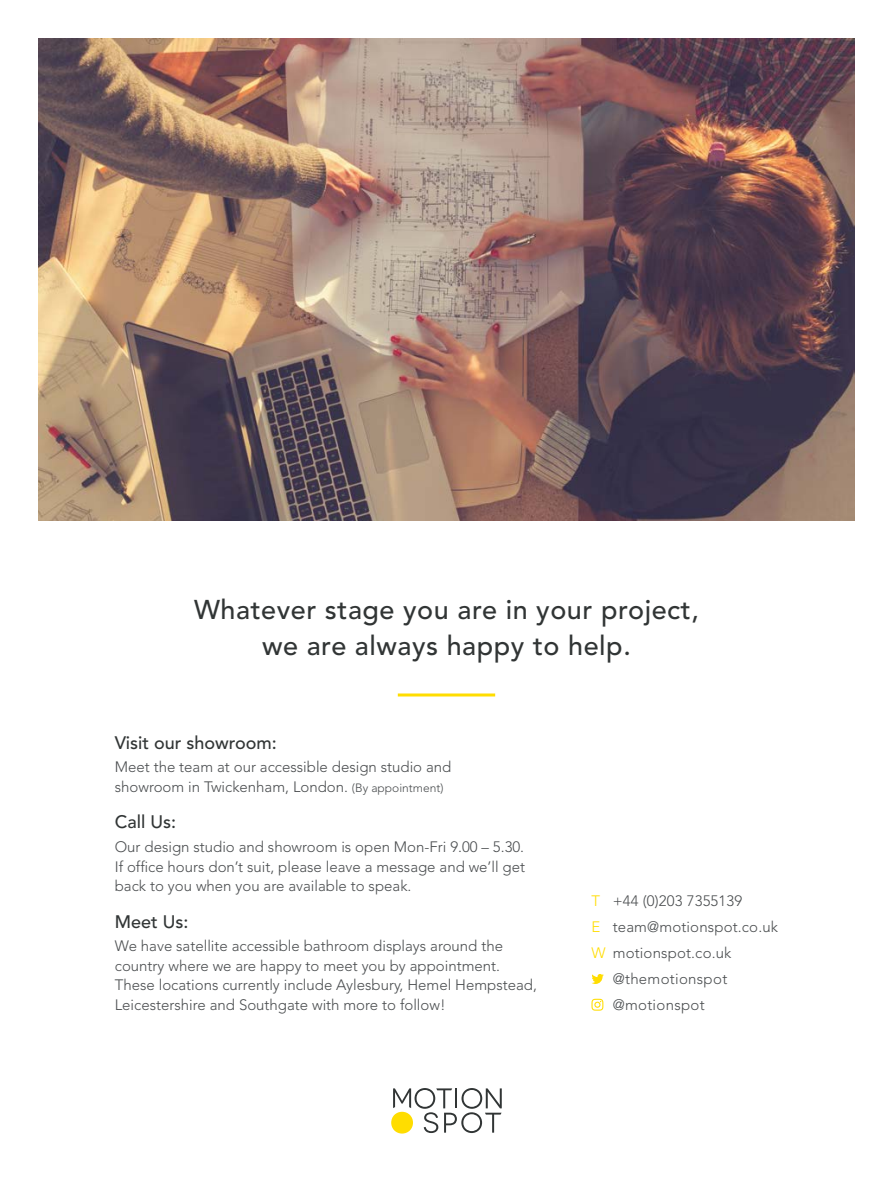
<style>
.page{position:relative;width:893px;height:1191px;background:#fff}
.page>*{position:absolute;margin:0;border:0;box-sizing:border-box;transform-origin:0 0}
.t1{font:500 27px/36px "Avenir";letter-spacing:.02em;color:#313535;text-align:center}
.t2{font:500 18px "Avenir";color:#313535}
.t3{font:300 15px/19.5px "Avenir";color:#4a4d4f}
.t4{font:300 15px "Avenir";letter-spacing:.02em;color:#4a4d4f}
.s1{font-size:12px}
.s2{color:#fd0}
</style>
<div class="page">
<img style="left:38px;top:38px;width:817px;height:482px">
<svg style="left:391px;top:1088px;width:111px;height:45px"></svg>
<hr style="left:398px;top:693px;width:97px;height:3px;background:#fd0">
<svg style="left:591px;top:974px;width:13px;height:10px"></svg>
<svg style="left:591px;top:998px;width:12px;height:12px"></svg>
<h1 class="t1" style="left:194px;top:592px;width:506px">Whatever stage you are in your project, we are always happy to help.</h1>
<p class="t2" style="left:115px;top:732px;width:164px">Visit our showroom:</p>
<p class="t3" style="left:115px;top:757px;width:338px">Meet the team at our accessible design studio and showroom in Twickenham, London. <span class="s1">(By appointment)</span></p>
<p class="t2" style="left:115px;top:811px;width:63px">Call Us:</p>
<p class="t3" style="left:115px;top:837px;width:412px;text-align:justify">Our design studio and showroom is open Mon-Fri 9.00 – 5.30.<br>If office hours don’t suit, please leave a message and we’ll get back to you when you are available to speak.</p>
<p class="t2" style="left:115px;top:911px;width:75px">Meet Us:</p>
<p class="t3" style="left:115px;top:936px;width:424px">We have satellite accessible bathroom displays around the country where we are happy to meet you by appointment.<br>These locations currently include Aylesbury, Hemel Hempstead, Leicestershire and Southgate with more to follow!</p>
<p class="t3" style="left:591px;top:890px;width:152px"><span class="s2">T</span> +44 (0)203 7355139</p>
<p class="t3" style="left:591px;top:916px;width:188px"><span class="s2">E</span> team@motionspot.co.uk</p>
<p class="t3" style="left:591px;top:943px;width:141px"><span class="s2">W</span> motionspot.co.uk</p>
<p class="t4" style="left:613px;top:969px;width:116px">@themotionspot</p>
<p class="t4" style="left:613px;top:996px;width:93px">@motionspot</p>
</div>
